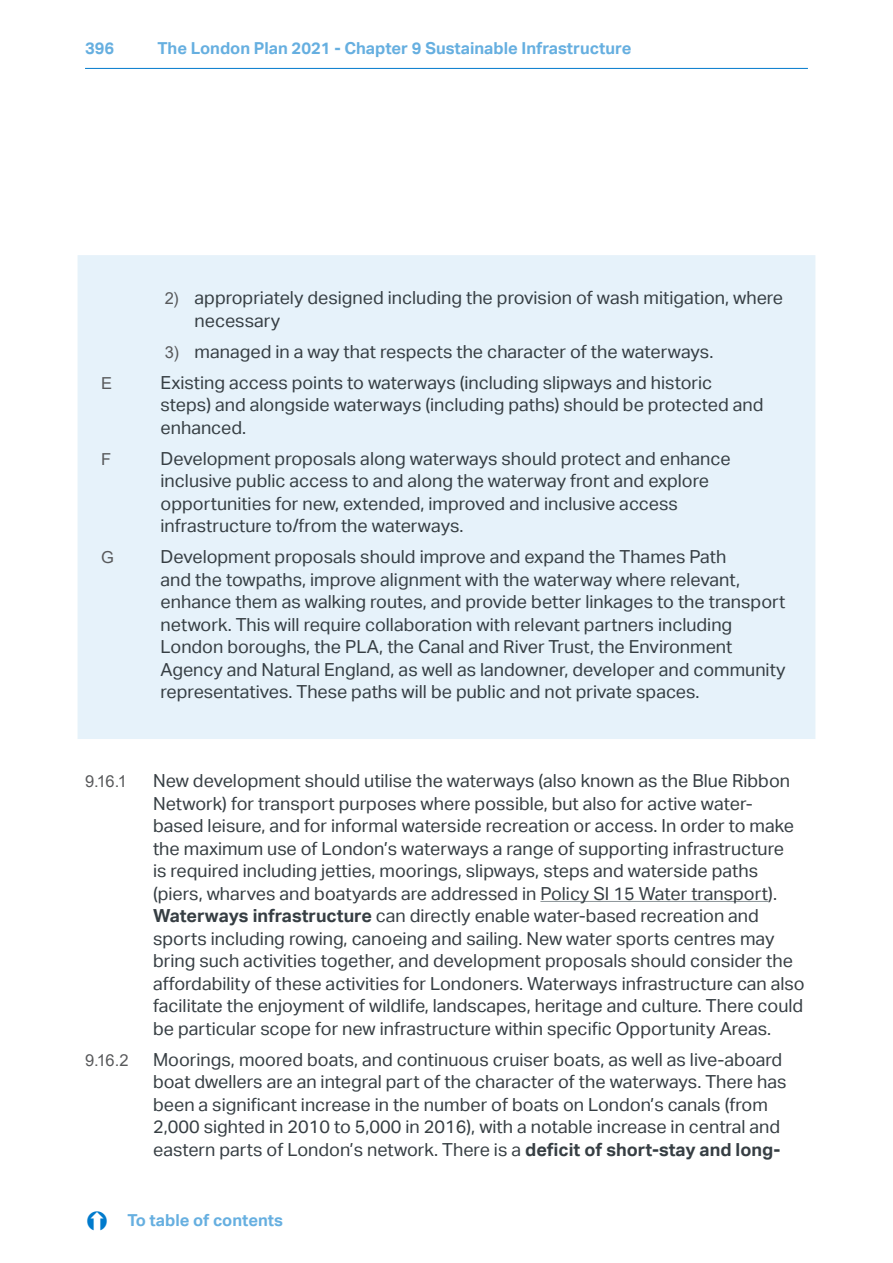
<style>
.page{position:relative;width:893px;height:1263px;background:#fff}
.page>*{position:absolute;margin:0;border:0;box-sizing:border-box;transform-origin:0 0}
.t1{font:18px/22.5px "Aktiv Grotesk";color:#363e43}
.t2{font:700 16.5px "Aktiv Grotesk";color:#66afe0}
.t3{font:16.5px "Arial";color:#58595b}
.s1{font-family:"Arial";font-size:16.5px;color:#58595b}
.s2{font-weight:700}
</style>
<div class="page">
<hr style="left:540px;top:901px;width:228px;height:1px;background:#8d9599">
<div style="left:85px;top:263px;width:723px;height:468px;background:#e6f2fa"></div>
<div style="left:78px;top:255px;width:737px;height:484px;border:15px solid #e6f2fa"></div>
<hr style="left:85px;top:68px;width:723px;height:1px;background:#007acc">
<p class="t2" style="left:85px;top:39px;width:31px">396</p>
<p class="t2" style="left:157px;top:39px;width:476px">The London Plan 2021 - Chapter 9 Sustainable Infrastructure</p>
<p class="t1" style="left:195px;top:287px;width:590px;text-indent:-30px"><span class="s1">2)</span> appropriately designed including the provision of wash mitigation, where necessary</p>
<p class="t1" style="left:165px;top:340px;width:550px"><span class="s1">3)</span> managed in a way that respects the character of the waterways.</p>
<p class="t3" style="left:101px;top:372px;width:13px">E</p>
<p class="t1" style="left:161px;top:371px;width:604px">Existing access points to waterways (including slipways and historic steps) and alongside waterways (including paths) should be protected and enhanced.</p>
<p class="t3" style="left:101px;top:448px;width:12px">F</p>
<p class="t1" style="left:161px;top:447px;width:572px">Development proposals along waterways should protect and enhance inclusive public access to and along the waterway front and explore opportunities for new, extended, improved and inclusive access infrastructure to/from the waterways.</p>
<p class="t3" style="left:101px;top:546px;width:14px">G</p>
<p class="t1" style="left:161px;top:546px;width:627px">Development proposals should improve and expand the Thames Path<br>and the towpaths, improve alignment with the waterway where relevant, enhance them as walking routes, and provide better linkages to the transport network. This will require collaboration with relevant partners including London boroughs, the PLA, the Canal and River Trust, the Environment Agency and Natural England, as well as landowner, developer and community representatives. These paths will be public and not private spaces.</p>
<p class="t3" style="left:85px;top:770px;width:43px">9.16.1</p>
<p class="t1" style="left:153px;top:770px;width:653px">New development should utilise the waterways (also known as the Blue Ribbon Network) for transport purposes where possible, but also for active water&shy;based leisure, and for informal waterside recreation or access. In order to make the maximum use of London’s waterways a range of supporting infrastructure<br>is required including jetties, moorings, slipways, steps and waterside paths (piers, wharves and boatyards are addressed in Policy SI 15 Water transport).<br><span class="s2">Waterways infrastructure</span> can directly enable water-based recreation and sports including rowing, canoeing and sailing. New water sports centres may bring such activities together, and development proposals should consider the affordability of these activities for Londoners. Waterways infrastructure can also facilitate the enjoyment of wildlife, landscapes, heritage and culture. There could be particular scope for new infrastructure within specific Opportunity Areas.</p>
<p class="t3" style="left:85px;top:1048px;width:45px">9.16.2</p>
<p class="t1" style="left:153px;top:1048px;width:635px">Moorings, moored boats, and continuous cruiser boats, as well as live-aboard boat dwellers are an integral part of the character of the waterways. There has been a significant increase in the number of boats on London’s canals (from 2,000 sighted in 2010 to 5,000 in 2016), with a notable increase in central and eastern parts of London’s network. There is a <span class="s2">deficit of short-stay and long-</span></p>
<p class="t2" style="left:128px;top:1211px;width:157px">To table of contents</p>
</div>
